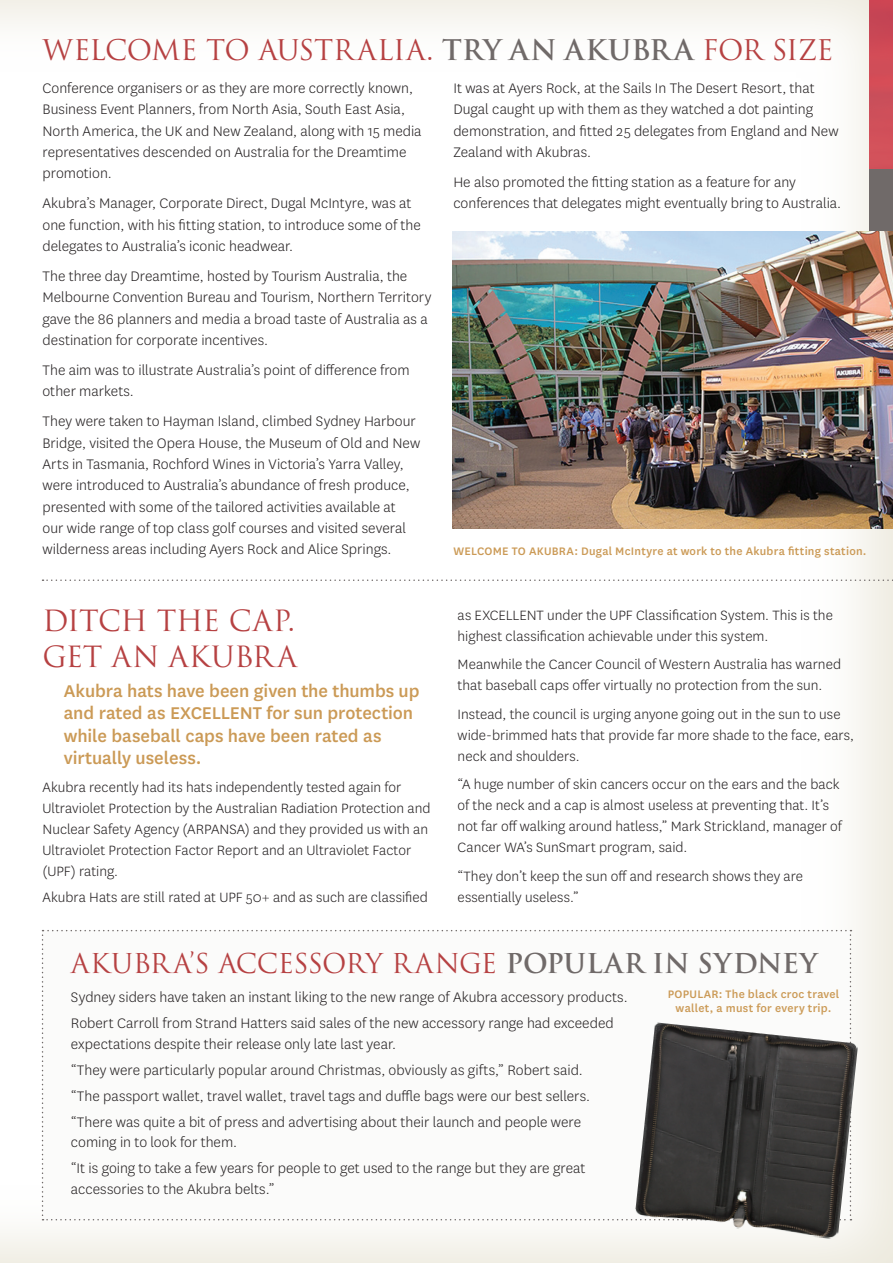
<style>
.page{position:relative;width:893px;height:1263px;background:#fff}
.page>*{position:absolute;margin:0;border:0;box-sizing:border-box;transform-origin:0 0}
.Head1{font:28.5px/36px "Trajan";letter-spacing:-.015em;color:#b64142}
.Head1-2{font:27.75px "Trajan";letter-spacing:-.02em;color:#b64142}
.Head1-3{font:26.7px "Trajan";letter-spacing:-.015em;color:#b64142}
.FrontPageIntro{font:500 19.8px/22.5px "National";letter-spacing:-.005em;color:#cb9a56}
.TextFrontPage{font:300 16.2px/21.3px "National";color:#231f20}
.TextSmaller{font:300 15.75px/21px "National";color:#231f20}
.t1{font:500 12.75px/14.2px "National";letter-spacing:.02em;color:#cb9a56;text-align:center}
.s1{font-weight:700;color:#706a69}
</style>
<div class="page">
<img style="left:0;top:0;width:893px;height:1263px">
<img style="left:870px;top:0;width:23px;height:169px">
<div style="left:870px;top:169px;width:23px;height:62px;background:#706a69"></div>
<img style="left:453px;top:231px;width:440px;height:298px">
<svg style="left:42px;top:930px;width:809px;height:290px"></svg>
<svg style="left:43px;top:579px;width:850px;height:2px"></svg>
<img style="left:635px;top:1022px;width:223px;height:217px">
<p class="Head1-2" style="left:43px;top:33px;width:792px">WELCOME TO AUSTRALIA. <span class="s1">TRY AN AKUBRA</span> FOR SIZE</p>
<p class="TextFrontPage" style="left:43px;top:77px;width:381px">Conference organisers or as they are more correctly known, Business Event Planners, from North Asia, South East Asia, North America, the UK and New Zealand, along with 15 media representatives descended on Australia for the Dreamtime promotion.</p>
<p class="TextFrontPage" style="left:43px;top:192px;width:380px">Akubra’s Manager, Corporate Direct, Dugal McIntyre, was at one function, with his fitting station, to introduce some of the delegates to Australia’s iconic headwear.</p>
<p class="TextFrontPage" style="left:43px;top:265px;width:390px">The three day Dreamtime, hosted by Tourism Australia, the Melbourne Convention Bureau and Tourism, Northern Territory gave the 86 planners and media a broad taste of Australia as a destination for corporate incentives.</p>
<p class="TextFrontPage" style="left:43px;top:359px;width:369px">The aim was to illustrate Australia’s point of difference from other markets.</p>
<p class="TextFrontPage" style="left:43px;top:410px;width:379px">They were taken to Hayman Island, climbed Sydney Harbour Bridge, visited the Opera House, the Museum of Old and New Arts in Tasmania, Rochford Wines in Victoria’s Yarra Valley, were introduced to Australia’s abundance of fresh produce, presented with some of the tailored activities available at our wide range of top class golf courses and visited several wilderness areas including Ayers Rock and Alice Springs.</p>
<p class="TextFrontPage" style="left:453px;top:77px;width:387px">It was at Ayers Rock, at the Sails In The Desert Resort, that Dugal caught up with them as they watched a dot painting demonstration, and fitted 25 delegates from England and New Zealand with Akubras.</p>
<p class="TextFrontPage" style="left:453px;top:171px;width:389px">He also promoted the fitting station as a feature for any conferences that delegates might eventually bring to Australia.</p>
<p class="t1" style="left:453px;top:543px;width:415px">WELCOME TO AKUBRA: Dugal McIntyre at work to the Akubra fitting station.</p>
<p class="Head1" style="left:43px;top:602px;width:256px">DITCH THE CAP.<br>GET AN AKUBRA</p>
<p class="FrontPageIntro" style="left:64px;top:678px;width:357px">Akubra hats have been given the thumbs up and rated as EXCELLENT for sun protection while baseball caps have been rated as virtually useless.</p>
<p class="TextSmaller" style="left:43px;top:776px;width:390px">Akubra recently had its hats independently tested again for Ultraviolet Protection by the Australian Radiation Protection and Nuclear Safety Agency (ARPANSA) and they provided us with an Ultraviolet Protection Factor Report and an Ultraviolet Factor (UPF) rating.</p>
<p class="TextSmaller" style="left:43px;top:886px;width:387px">Akubra Hats are still rated at UPF 50+ and as such are classified</p>
<p class="TextSmaller" style="left:458px;top:604px;width:377px">as EXCELLENT under the UPF Classification System. This is the highest classification achievable under this system.</p>
<p class="TextSmaller" style="left:458px;top:653px;width:385px">Meanwhile the Cancer Council of Western Australia has warned that baseball caps offer virtually no protection from the sun.</p>
<p class="TextSmaller" style="left:458px;top:703px;width:398px">Instead, the council is urging anyone going out in the sun to use wide-brimmed hats that provide far more shade to the face, ears, neck and shoulders.</p>
<p class="TextSmaller" style="left:458px;top:773px;width:386px">“A huge number of skin cancers occur on the ears and the back of the neck and a cap is almost useless at preventing that. It’s not far off walking around hatless,” Mark Strickland, manager of Cancer WA’s SunSmart program, said.</p>
<p class="TextSmaller" style="left:458px;top:865px;width:347px">“They don’t keep the sun off and research shows they are essentially useless.”</p>
<p class="Head1-3" style="left:71px;top:947px;width:748px">AKUBRA’S ACCESSORY RANGE <span class="s1">POPULAR IN SYDNEY</span></p>
<p class="TextFrontPage" style="left:71px;top:986px;width:558px">Sydney siders have taken an instant liking to the new range of Akubra accessory products.</p>
<p class="TextFrontPage" style="left:71px;top:1012px;width:544px;line-height:20.7px">Robert Carroll from Strand Hatters said sales of the new accessory range had exceeded expectations despite their release only late last year.</p>
<p class="TextFrontPage" style="left:71px;top:1058px;width:513px">“They were particularly popular around Christmas, obviously as gifts,” Robert said.</p>
<p class="TextFrontPage" style="left:71px;top:1084px;width:521px">“The passport wallet, travel wallet, travel tags and duffle bags were our best sellers.</p>
<p class="TextFrontPage" style="left:71px;top:1111px;width:512px;line-height:20.7px">“There was quite a bit of press and advertising about their launch and people were coming in to look for them.</p>
<p class="TextFrontPage" style="left:71px;top:1157px;width:516px;line-height:20.7px">“It is going to take a few years for people to get used to the range but they are great accessories to the Akubra belts.”</p>
<p class="t1" style="left:668px;top:986px;width:173px">POPULAR: The black croc travel wallet, a must for every trip.</p>
</div>
